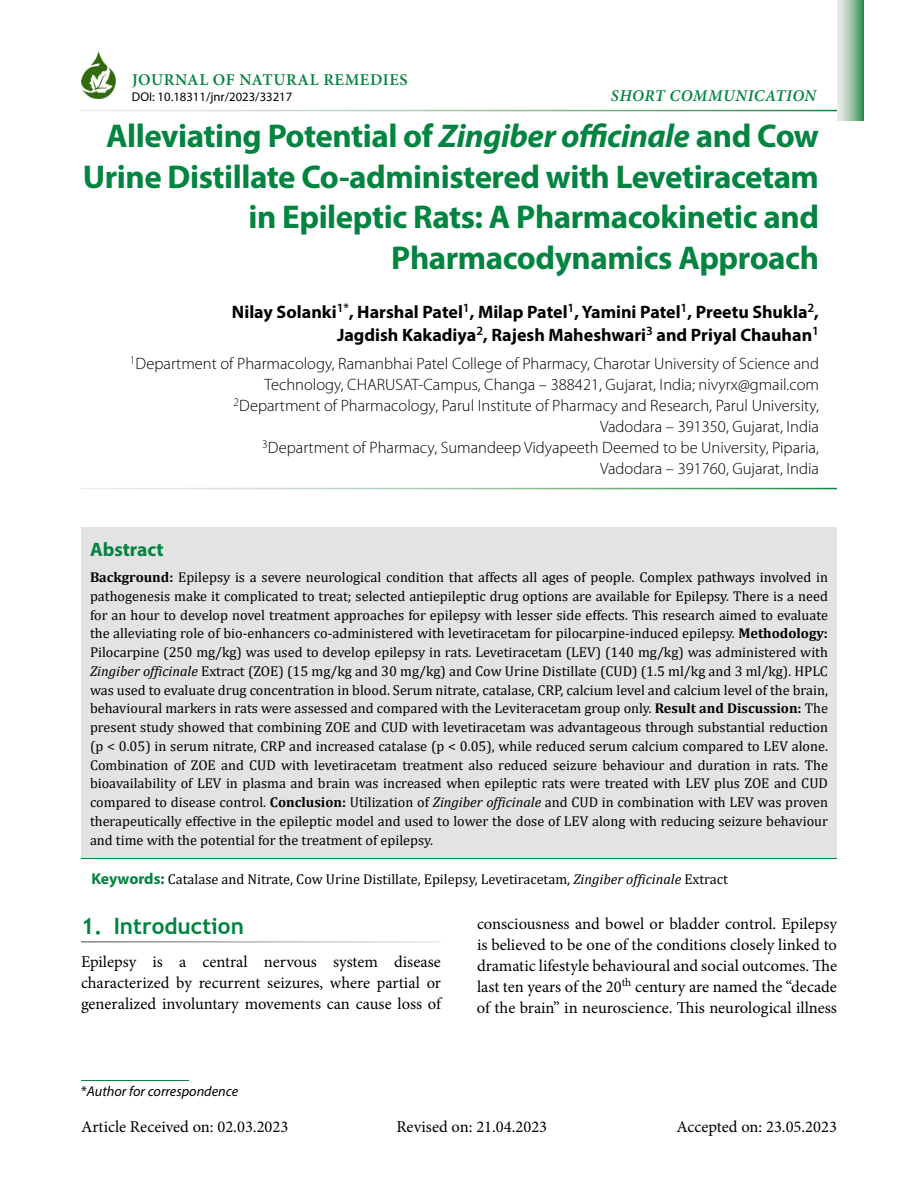
<style>
.page{position:relative;width:918px;height:1188px;background:#fff}
.page>*{position:absolute;margin:0;border:0;box-sizing:border-box;transform-origin:0 0}
.t1{font:700 33px/40.5px "Myriad Pro";letter-spacing:-.015em;color:#008440;text-align:right}
.t2{font:700 22.5px "Trebuchet MS";color:#008440}
.t3{font:700 19.5px "Myriad Pro";color:#008440}
.t4{font:700 18px/22.5px "Myriad Pro";color:#000;text-align:right}
.t5{font:16.5px/21px "Minion Pro";color:#000;text-align:justify}
.t6{font:300 16.5px/21px "Myriad Pro";color:#000;text-align:right}
.t7{font:600 16.5px "Minion Pro";letter-spacing:.035em;color:#008440}
.t8{font:italic 600 16.5px "Minion Pro";letter-spacing:.03em;color:#008440}
.t9{font:14.25px/18.8px "Cambria";color:#000;text-align:justify}
.t10{font:italic 14.25px "Myriad Pro";color:#000}
.t11{font:12.75px "Myriad Pro";color:#000}
.s1{font-style:italic}
.s2{font-weight:700}
.s3{font-family:"Myriad Pro";font-weight:700;font-size:15.75px;color:#008440}
.s4{font-style:normal}
</style>
<div class="page">
<hr style="left:81px;top:1080px;width:108px;height:1px;background:#008440">
<svg style="left:837px;top:0;width:27px;height:121px;background:#9bc3a6"></svg>
<img style="left:81px;top:52px;width:35px;height:46px">
<div style="left:81px;top:528px;width:756px;height:330px;background:#e2e3e2"></div>
<hr style="left:81px;top:858px;width:756px;height:1px;background:#008440">
<p class="t7" style="left:132px;top:68px;width:277px">JOURNAL OF NATURAL REMEDIES</p>
<p class="t11" style="left:132px;top:89px;width:162px">DOI: 10.18311/jnr/2023/33217</p>
<p class="t8" style="left:611px;top:86px;width:207px">SHORT COMMUNICATION</p>
<h1 class="t1" style="left:83px;top:115px;width:738px">Alleviating Potential of <span class="s1">Zingiber officinale</span> and Cow Urine Distillate Co-administered with Levetiracetam in Epileptic Rats: A Pharmacokinetic and Pharmacodynamics Approach</h1>
<p class="t4" style="left:232px;top:300px;width:589px">Nilay Solanki<sup>1*</sup>, Harshal Patel<sup>1</sup>, Milap Patel<sup>1</sup>, Yamini Patel<sup>1</sup>, Preetu Shukla<sup>2</sup>,<br>Jagdish Kakadiya<sup>2</sup>, Rajesh Maheshwari<sup>3</sup> and Priyal Chauhan<sup>1</sup></p>
<p class="t6" style="left:130px;top:354px;width:691px"><sup>1</sup>Department of Pharmacology, Ramanbhai Patel College of Pharmacy, Charotar University of Science and Technology, CHARUSAT-Campus, Changa – 388421, Gujarat, India; nivyrx@gmail.com<br><sup>2</sup>Department of Pharmacology, Parul Institute of Pharmacy and Research, Parul University,<br>Vadodara – 391350, Gujarat, India<br><sup>3</sup>Department of Pharmacy, Sumandeep Vidyapeeth Deemed to be University, Piparia,<br>Vadodara – 391760, Gujarat, India</p>
<h3 class="t3" style="left:90px;top:537px;width:75px">Abstract</h3>
<p class="t9" style="left:90px;top:568px;width:740px"><span class="s2">Background:</span> Epilepsy is a severe neurological condition that affects all ages of people. Complex pathways involved in pathogenesis make it complicated to treat; selected antiepileptic drug options are available for Epilepsy. There is a need for an hour to develop novel treatment approaches for epilepsy with lesser side effects. This research aimed to evaluate the alleviating role of bio-enhancers co-administered with levetiracetam for pilocarpine-induced epilepsy. <span class="s2">Methodology:<br></span>Pilocarpine (250 mg/kg) was used to develop epilepsy in rats. Levetiracetam (LEV) (140 mg/kg) was administered with <span class="s1">Zingiber officinale</span> Extract (ZOE) (15 mg/kg and 30 mg/kg) and Cow Urine Distillate (CUD) (1.5 ml/kg and 3 ml/kg). HPLC was used to evaluate drug concentration in blood. Serum nitrate, catalase, CRP, calcium level and calcium level of the brain, behavioural markers in rats were assessed and compared with the Leviteracetam group only. <span class="s2">Result and Discussion:</span> The present study showed that combining ZOE and CUD with levetiracetam was advantageous through substantial reduction (p &lt; 0.05) in serum nitrate, CRP and increased catalase (p &lt; 0.05), while reduced serum calcium compared to LEV alone.<br>Combination of ZOE and CUD with levetiracetam treatment also reduced seizure behaviour and duration in rats. The bioavailability of LEV in plasma and brain was increased when epileptic rats were treated with LEV plus ZOE and CUD compared to disease control. <span class="s2">Conclusion:</span> Utilization of <span class="s1">Zingiber officinale</span> and CUD in combination with LEV was proven therapeutically effective in the epileptic model and used to lower the dose of LEV along with reducing seizure behaviour and time with the potential for the treatment of epilepsy.</p>
<p class="t9" style="left:92px;top:870px;width:638px"><span class="s3">Keywords:</span> Catalase and Nitrate, Cow Urine Distillate, Epilepsy, Levetiracetam, <span class="s1">Zingiber officinale</span> Extract</p>
<h2 class="t2" style="left:81px;top:912px;width:164px">1. Introduction</h2>
<p class="t5" style="left:81px;top:951px;width:362px">Epilepsy is a central nervous system disease characterized by recurrent seizures, where partial or generalized involuntary movements can cause loss of</p>
<p class="t10" style="left:81px;top:1082px;width:159px"><span class="s4">*</span>Author for correspondence</p>
<p class="t5" style="left:477px;top:913px;width:362px">consciousness and bowel or bladder control. Epilepsy is believed to be one of the conditions closely linked to dramatic lifestyle behavioural and social outcomes. The last ten years of the 20<sup>th</sup> century are named the “decade of the brain” in neuroscience. This neurological illness</p>
<p class="t5" style="left:81px;top:1116px;width:209px">Article Received on: 02.03.2023</p>
<p class="t5" style="left:396px;top:1116px;width:152px">Revised on: 21.04.2023</p>
<p class="t5" style="left:676px;top:1116px;width:162px">Accepted on: 23.05.2023</p>
</div>
